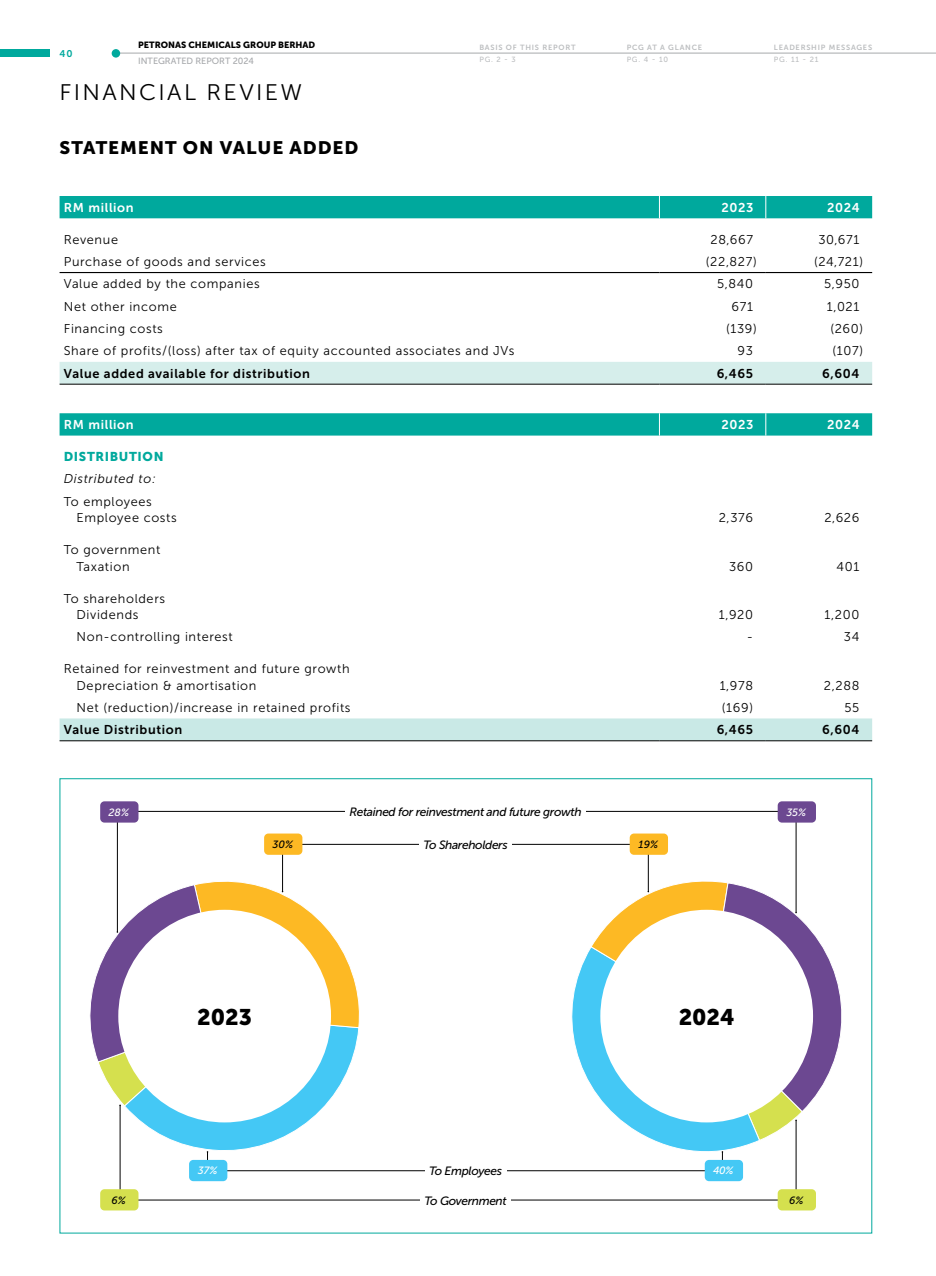
<style>
.page{position:relative;width:936px;height:1276px;background:#fff}
.page>*{position:absolute;margin:0;border:0;box-sizing:border-box;transform-origin:0 0}
.t1{font:22.5px "Museo Sans 300";letter-spacing:.1em;color:#000;scale:1.04 1}
.t2{font:22.5px "Museo Sans 900";color:#000}
.t3{font:18px "Museo Sans 900";letter-spacing:.05em;color:#000;scale:1.04 1}
.t4{font:12.75px/16.5px "Museo Sans 300";letter-spacing:.05em;color:#000}
.t5{font:12.75px "Museo Sans 700";letter-spacing:.05em;color:#000}
.t6{font:12.75px "Museo Sans 700";letter-spacing:.05em;color:#fff}
.t7{font:italic 12.75px "Museo Sans 300";letter-spacing:.05em;color:#000}
.t8{font:12.75px "Museo Sans 900";letter-spacing:.05em;color:#00a99d}
.t9{font:italic 12px "Museo Sans 500";letter-spacing:-.03em;color:#000}
.t10{font:italic 10.5px "Museo Sans 500";color:#fff}
.t11{font:italic 10.5px "Museo Sans 500";color:#000}
.t12{font:9.75px "Museo Sans 700";color:#00a99d}
.t13{font:9px "Museo Sans 900";color:#000}
.t14{font:9px "Museo Sans 500";color:#a7a9ac}
.t15{font:7.5px "Museo Sans 700";letter-spacing:.1em;color:#bcbec0}
.t16{font:7.5px "Museo Sans 500";letter-spacing:.1em;color:#bcbec0}
</style>
<div class="page">
<hr style="left:114px;top:53px;width:821px;height:1px;background:#a7a9ac">
<div style="left:0;top:50px;width:50px;height:7px;background:#00a99d"></div>
<div style="left:112px;top:49px;width:8px;height:9px;background:#00a99d;border-radius:50%"></div>
<div style="left:60px;top:362px;width:812px;height:22px;background:#d6eeeb"></div>
<hr style="left:60px;top:384px;width:599px;height:1px;background:#000">
<hr style="left:659px;top:384px;width:106px;height:1px;background:#000">
<hr style="left:765px;top:384px;width:107px;height:1px;background:#000">
<div style="left:60px;top:196px;width:812px;height:22px;background:#00a99d"></div>
<hr style="left:60px;top:272px;width:599px;height:1px;background:#000">
<hr style="left:659px;top:272px;width:106px;height:1px;background:#000">
<hr style="left:765px;top:272px;width:107px;height:1px;background:#000">
<div style="left:60px;top:718px;width:812px;height:22px;background:#c9e9e6"></div>
<hr style="left:60px;top:740px;width:599px;height:1px;background:#000">
<hr style="left:659px;top:740px;width:106px;height:1px;background:#000">
<hr style="left:765px;top:740px;width:107px;height:1px;background:#000">
<div style="left:60px;top:413px;width:812px;height:22px;background:#00a99d"></div>
<svg style="left:117px;top:811px;width:679px;height:63px"></svg>
<svg style="left:120px;top:1156px;width:676px;height:44px"></svg>
<div style="left:282px;top:844px;width:366px;height:47px;border:1px solid #000"></div>
<svg style="left:90px;top:868px;width:270px;height:288px"></svg>
<svg style="left:552px;top:874px;width:290px;height:284px"></svg>
<div style="left:345px;top:803px;width:241px;height:17px;background:#fff"></div>
<div style="left:419px;top:835px;width:93px;height:18px;background:#fff"></div>
<div style="left:425px;top:1161px;width:81px;height:18px;background:#fff"></div>
<div style="left:420px;top:1191px;width:91px;height:18px;background:#fff"></div>
<div style="left:100px;top:801px;width:38px;height:21px;background:#6c4891;border-radius:4px"></div>
<div style="left:264px;top:833px;width:38px;height:22px;background:#fdb924;border-radius:4px"></div>
<div style="left:100px;top:1189px;width:38px;height:21px;background:#d5e04e;border-radius:4px"></div>
<div style="left:189px;top:1160px;width:38px;height:21px;background:#44c8f5;border-radius:4px"></div>
<div style="left:704px;top:1160px;width:39px;height:21px;background:#44c8f5;border-radius:4px"></div>
<div style="left:629px;top:833px;width:39px;height:22px;background:#fdb924;border-radius:4px"></div>
<div style="left:777px;top:1189px;width:38px;height:21px;background:#d5e04e;border-radius:4px"></div>
<div style="left:777px;top:801px;width:38px;height:21px;background:#6c4891;border-radius:4px"></div>
<p class="t12" style="left:60px;top:48px;width:15px">40</p>
<p class="t13" style="left:138px;top:40px;width:178px">PETRONAS CHEMICALS GROUP BERHAD</p>
<p class="t14" style="left:138px;top:56px;width:117px">INTEGRATED REPORT 2024</p>
<h1 class="t1" style="left:60px;top:80px;width:235px">FINANCIAL REVIEW</h1>
<h2 class="t3" style="left:60px;top:137px;width:289px">STATEMENT ON VALUE ADDED</h2>
<p class="t15" style="left:479px;top:43px;width:98px">BASIS OF THIS REPORT</p>
<p class="t16" style="left:479px;top:55px;width:38px">PG. 2 - 3</p>
<p class="t15" style="left:626px;top:43px;width:77px">PCG AT A GLANCE</p>
<p class="t16" style="left:626px;top:55px;width:43px">PG. 4 - 10</p>
<p class="t15" style="left:773px;top:43px;width:100px">LEADERSHIP MESSAGES</p>
<p class="t16" style="left:773px;top:55px;width:46px">PG. 11 - 21</p>
<p class="t6" style="left:64px;top:200px;width:71px">RM million</p>
<p class="t6" style="left:721px;top:200px;width:34px">2023</p>
<p class="t6" style="left:827px;top:200px;width:34px">2024</p>
<p class="t4" style="left:64px;top:231px;width:56px">Revenue</p>
<p class="t4" style="left:710px;top:231px;width:44px">28,667</p>
<p class="t4" style="left:818px;top:231px;width:42px">30,671</p>
<p class="t4" style="left:64px;top:254px;width:203px">Purchase of goods and services</p>
<p class="t4" style="left:706px;top:254px;width:52px">(22,827)</p>
<p class="t4" style="left:814px;top:254px;width:50px">(24,721)</p>
<p class="t4" style="left:64px;top:276px;width:197px">Value added by the companies</p>
<p class="t4" style="left:717px;top:276px;width:37px">5,840</p>
<p class="t4" style="left:824px;top:276px;width:37px">5,950</p>
<p class="t4" style="left:64px;top:298px;width:114px">Net other income</p>
<p class="t4" style="left:731px;top:298px;width:23px">671</p>
<p class="t4" style="left:826px;top:298px;width:34px">1,021</p>
<p class="t4" style="left:64px;top:320px;width:101px">Financing costs</p>
<p class="t4" style="left:726px;top:320px;width:32px">(139)</p>
<p class="t4" style="left:830px;top:320px;width:34px">(260)</p>
<p class="t4" style="left:64px;top:343px;width:452px">Share of profits/(loss) after tax of equity accounted associates and JVs</p>
<p class="t4" style="left:737px;top:343px;width:17px">93</p>
<p class="t4" style="left:832px;top:343px;width:32px">(107)</p>
<p class="t5" style="left:64px;top:366px;width:248px">Value added available for distribution</p>
<p class="t5" style="left:716px;top:366px;width:38px">6,465</p>
<p class="t5" style="left:822px;top:366px;width:39px">6,604</p>
<p class="t6" style="left:64px;top:418px;width:71px">RM million</p>
<p class="t6" style="left:721px;top:418px;width:34px">2023</p>
<p class="t6" style="left:827px;top:418px;width:34px">2024</p>
<p class="t8" style="left:64px;top:449px;width:101px">DISTRIBUTION</p>
<p class="t7" style="left:64px;top:472px;width:93px">Distributed to:</p>
<p class="t4" style="left:77px;top:493px;width:102px;text-indent:-13px">To employees<br>Employee costs</p>
<p class="t4" style="left:718px;top:510px;width:36px">2,376</p>
<p class="t4" style="left:824px;top:510px;width:36px">2,626</p>
<p class="t4" style="left:77px;top:541px;width:85px;text-indent:-13px">To government<br>Taxation</p>
<p class="t4" style="left:77px;top:590px;width:90px;text-indent:-13px">To shareholders<br>Dividends</p>
<p class="t4" style="left:729px;top:558px;width:25px">360</p>
<p class="t4" style="left:836px;top:558px;width:24px">401</p>
<p class="t4" style="left:718px;top:606px;width:36px">1,920</p>
<p class="t4" style="left:824px;top:606px;width:36px">1,200</p>
<p class="t4" style="left:77px;top:629px;width:158px">Non-controlling interest</p>
<p class="t4" style="left:746px;top:629px;width:8px">-</p>
<p class="t4" style="left:843px;top:629px;width:17px">34</p>
<p class="t4" style="left:77px;top:660px;width:274px;text-indent:-13px">Retained for reinvestment and future growth<br>Depreciation &amp; amortisation</p>
<p class="t4" style="left:719px;top:677px;width:35px">1,978</p>
<p class="t4" style="left:823px;top:677px;width:37px">2,288</p>
<p class="t4" style="left:77px;top:699px;width:275px">Net (reduction)/increase in retained profits</p>
<p class="t4" style="left:722px;top:699px;width:33px">(169)</p>
<p class="t4" style="left:844px;top:699px;width:16px">55</p>
<p class="t5" style="left:64px;top:723px;width:120px">Value Distribution</p>
<p class="t5" style="left:716px;top:723px;width:38px">6,465</p>
<p class="t5" style="left:822px;top:723px;width:39px">6,604</p>
<p class="t10" style="left:109px;top:806px;width:22px">28%</p>
<p class="t11" style="left:112px;top:1194px;width:16px">6%</p>
<p class="t11" style="left:272px;top:838px;width:22px">30%</p>
<p class="t9" style="left:349px;top:805px;width:234px">Retained for reinvestment and future growth</p>
<p class="t9" style="left:423px;top:838px;width:86px">To Shareholders</p>
<p class="t11" style="left:638px;top:838px;width:21px">19%</p>
<p class="t10" style="left:786px;top:806px;width:21px">35%</p>
<h1 class="t2" style="left:197px;top:1004px;width:56px">2023</h1>
<h1 class="t2" style="left:678px;top:1004px;width:57px">2024</h1>
<p class="t9" style="left:429px;top:1164px;width:74px">To Employees</p>
<p class="t9" style="left:424px;top:1194px;width:84px">To Government</p>
<p class="t10" style="left:198px;top:1165px;width:21px">37%</p>
<p class="t10" style="left:713px;top:1165px;width:22px">40%</p>
<p class="t11" style="left:789px;top:1194px;width:16px">6%</p>
</div>
